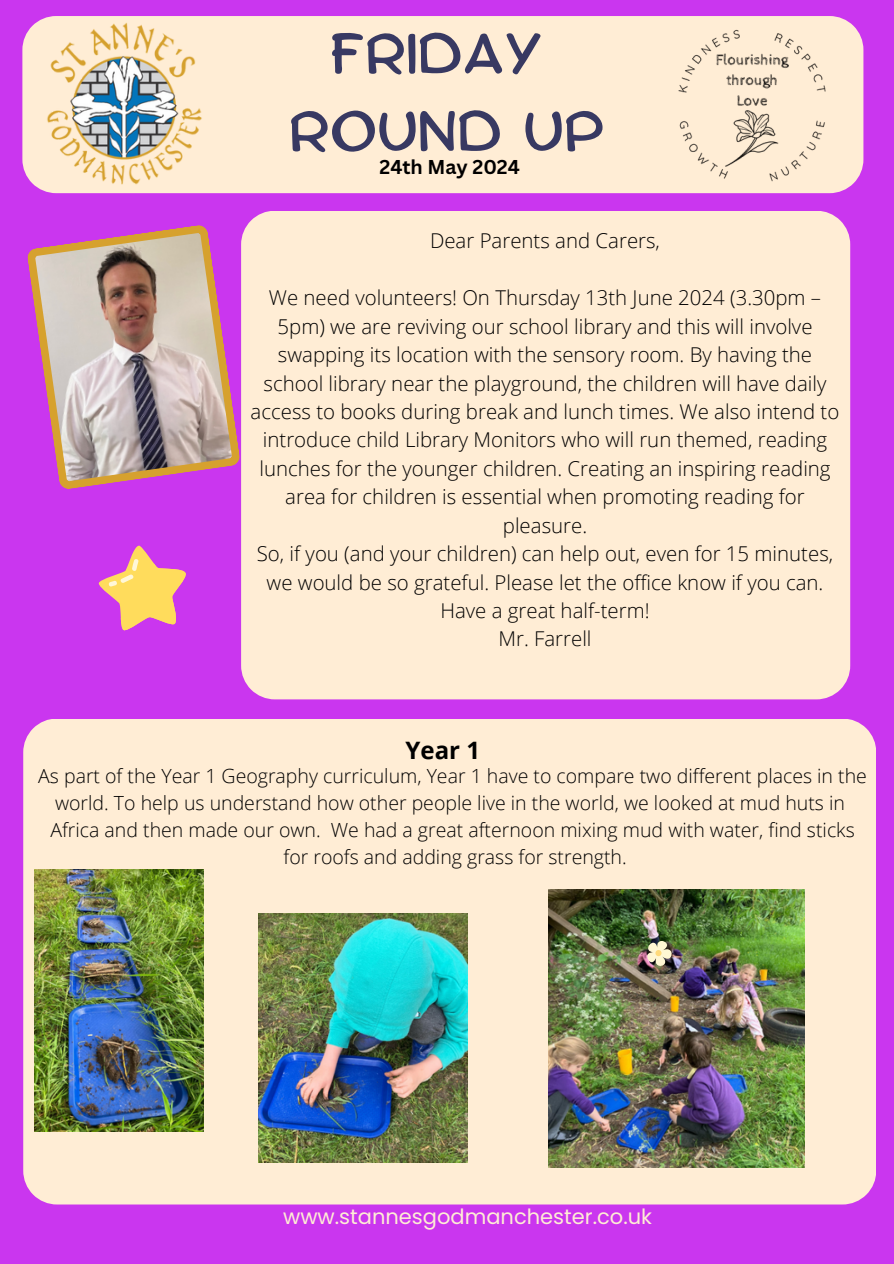
<style>
.page{position:relative;width:894px;height:1264px;background:#fff}
.page>*{position:absolute;margin:0;border:0;box-sizing:border-box;transform-origin:0 0}
.t1{font:55.65px/77.7px "Comica";color:#383962;text-align:center}
.t2{font:700 24px "Open Sans";color:#000}
.t3{font:21px "Poppins";color:#ffedd5}
.t4{font:300 20.4px/28.3px "Open Sans";color:#000;text-align:center}
.t5{font:300 19.5px/27px "Open Sans";color:#000;text-align:center}
.t6{font:700 19.5px "Canva Sans";color:#000}
</style>
<div class="page">
<div style="left:0;top:0;width:893px;height:1263px;background:#ca36ef"></div>
<div style="left:22px;top:16px;width:841px;height:177px;background:#ffedd5"></div>
<img style="left:46px;top:21px;width:157px;height:165px">
<img style="left:663px;top:21px;width:177px;height:173px">
<svg style="left:27px;top:225px;width:213px;height:264px"></svg>
<div style="left:241px;top:211px;width:609px;height:488px;background:#ffedd5"></div>
<div style="left:23px;top:719px;width:852px;height:485px;background:#ffedd5"></div>
<svg style="left:98px;top:545px;width:88px;height:86px"></svg>
<img style="left:34px;top:869px;width:169px;height:262px">
<img style="left:548px;top:889px;width:256px;height:278px">
<img style="left:258px;top:913px;width:209px;height:249px">
<svg style="left:639px;top:934px;width:36px;height:37px"></svg>
<p class="t1" style="left:289px;top:18px;width:317px">FRIDAY<br>ROUND UP</p>
<p class="t6" style="left:379px;top:154px;width:142px">24th May 2024</p>
<p class="t4" style="left:430px;top:226px;width:231px">Dear Parents and Carers,</p>
<p class="t4" style="left:250px;top:283px;width:590px">We need volunteers! On Thursday 13th June 2024 (3.30pm – 5pm) we are reviving our school library and this will involve swapping its location with the sensory room. By having the school library near the playground, the children will have daily access to books during break and lunch times. We also intend to introduce child Library Monitors who will run themed, reading lunches for the younger children. Creating an inspiring reading area for children is essential when promoting reading for pleasure.</p>
<h2 class="t4" style="left:257px;top:539px;width:577px">So, if you (and your children) can help out, even for 15 minutes, we would be so grateful. Please let the office know if you can.</h2>
<p class="t4" style="left:440px;top:596px;width:211px">Have a great half-term!</p>
<p class="t4" style="left:498px;top:624px;width:94px">Mr. Farrell</p>
<p class="t2" style="left:405px;top:733px;width:76px">Year 1</p>
<p class="t5" style="left:38px;top:762px;width:830px">As part of the Year 1 Geography curriculum, Year 1 have to compare two different places in the world. To help us understand how other people live in the world, we looked at mud huts in</p>
<p class="t5" style="left:50px;top:816px;width:805px">Africa and then made our own. We had a great afternoon mixing mud with water, find sticks</p>
<p class="t5" style="left:283px;top:843px;width:345px">for roofs and adding grass for strength.</p>
<p class="t3" style="left:283px;top:1201px;width:370px">www.stannesgodmanchester.co.uk</p>
</div>
